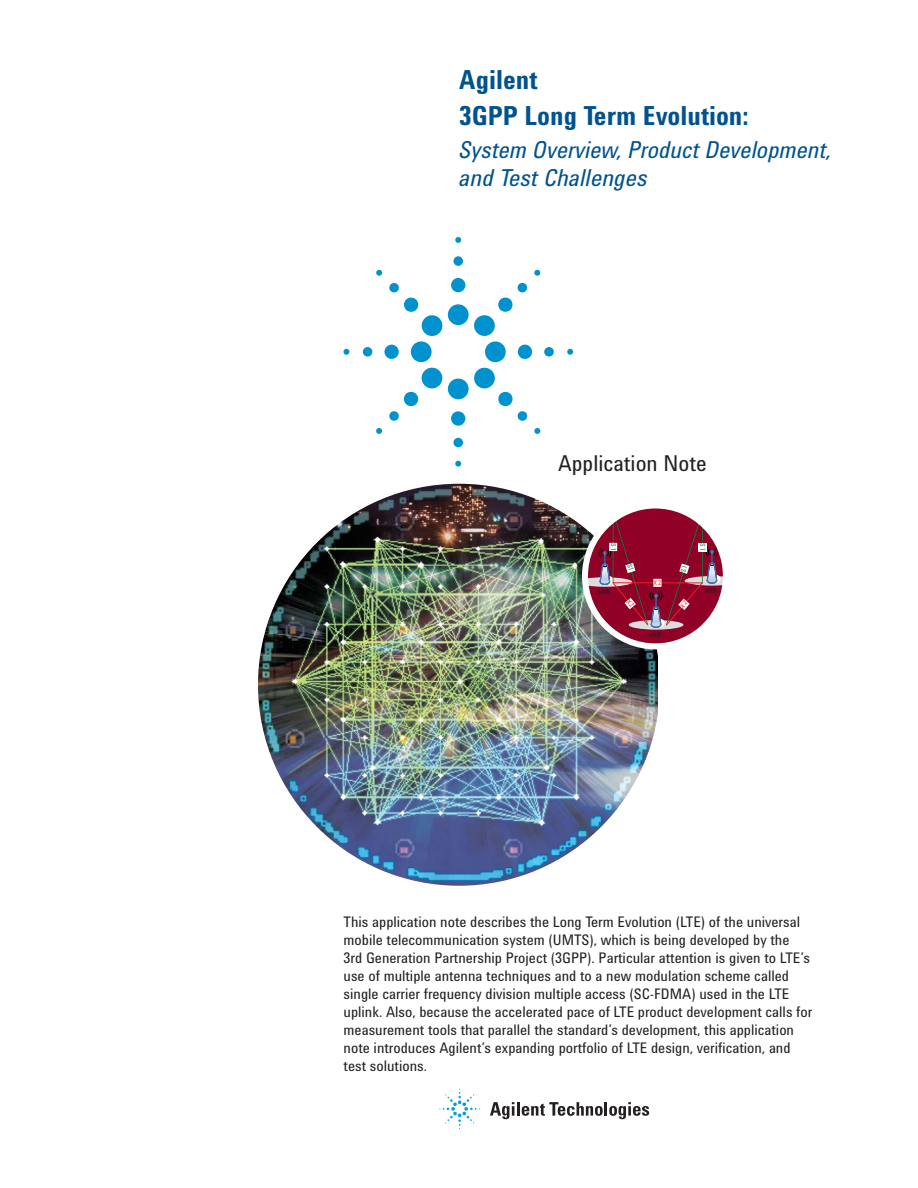
<style>
.page{position:relative;width:918px;height:1188px;background:#fff}
.page>*{position:absolute;margin:0;border:0;box-sizing:border-box;transform-origin:0 0}
.t1{font:700 27px/36px "Agilent Condensed CFF";color:#00538e}
.t2{font:italic 24px/28.5px "Agilent Condensed CFF";color:#00538e}
.t3{font:22.5px "Agilent Condensed CFF";color:#231f20}
.t4{font:15px/18px "Agilent Condensed CFF";color:#231f20}
.t5{font:6.75px "Agilent Condensed CFF";color:#231f20}
.t6{font:6.75px "Agilent Condensed CFF";color:#098140}
.t7{font:6.75px "Agilent Condensed CFF";color:#ed2024}
</style>
<div class="page">
<svg style="left:490px;top:1102px;width:24px;height:17px"></svg>
<hr style="left:517px;top:1102px;width:3px;height:14px;background:#231f20">
<svg style="left:522px;top:1102px;width:127px;height:17px"></svg>
<svg style="left:439px;top:1089px;width:41px;height:40px"></svg>
<div style="left:448px;top:304px;width:21px;height:21px;background:#0092cf;border-radius:50%"></div>
<div style="left:451px;top:278px;width:14px;height:14px;background:#0092cf;border-radius:50%"></div>
<div style="left:453px;top:256px;width:10px;height:10px;background:#0092cf;border-radius:50%"></div>
<svg style="left:455px;top:237px;width:6px;height:6px"></svg>
<div style="left:485px;top:341px;width:21px;height:21px;background:#0092cf;border-radius:50%"></div>
<div style="left:518px;top:345px;width:14px;height:14px;background:#0092cf;border-radius:50%"></div>
<div style="left:544px;top:347px;width:10px;height:10px;background:#0092cf;border-radius:50%"></div>
<svg style="left:567px;top:349px;width:6px;height:6px"></svg>
<div style="left:448px;top:379px;width:21px;height:20px;background:#0092cf;border-radius:50%"></div>
<div style="left:451px;top:411px;width:14px;height:15px;background:#0092cf;border-radius:50%"></div>
<div style="left:453px;top:438px;width:10px;height:9px;background:#0092cf;border-radius:50%"></div>
<svg style="left:455px;top:461px;width:6px;height:6px"></svg>
<div style="left:411px;top:341px;width:21px;height:21px;background:#0092cf;border-radius:50%"></div>
<div style="left:384px;top:345px;width:15px;height:14px;background:#0092cf;border-radius:50%"></div>
<div style="left:363px;top:347px;width:9px;height:10px;background:#0092cf;border-radius:50%"></div>
<svg style="left:344px;top:349px;width:5px;height:6px"></svg>
<svg style="left:474px;top:283px;width:54px;height:53px"></svg>
<svg style="left:534px;top:269px;width:7px;height:7px"></svg>
<svg style="left:474px;top:367px;width:54px;height:54px"></svg>
<svg style="left:534px;top:428px;width:7px;height:6px"></svg>
<svg style="left:389px;top:367px;width:54px;height:54px"></svg>
<svg style="left:376px;top:428px;width:6px;height:6px"></svg>
<svg style="left:389px;top:283px;width:54px;height:53px"></svg>
<svg style="left:376px;top:270px;width:6px;height:6px"></svg>
<img style="left:259px;top:485px;width:399px;height:399px">
<div style="left:582px;top:502px;width:147px;height:147px;border:6px solid #fff;border-radius:50%"></div>
<svg style="left:585px;top:511px;width:141px;height:131px"></svg>
<h1 class="t1" style="left:459px;top:64px;width:291px">Agilent<br>3GPP Long Term Evolution:</h1>
<h2 class="t2" style="left:459px;top:138px;width:374px">System Overview, Product Development, and Test Challenges</h2>
<h3 class="t3" style="left:558px;top:455px;width:150px">Application Note</h3>
<p class="t6" style="left:616px;top:543px;width:9px;rotate:90deg">S1</p>
<p class="t6" style="left:705px;top:543px;width:9px;rotate:90deg">S1</p>
<p class="t7" style="left:654px;top:580px;width:9px">X2</p>
<p class="t5" style="left:598px;top:589px;width:13px">eNB</p>
<p class="t5" style="left:705px;top:588px;width:13px">eNB</p>
<p class="t5" style="left:649px;top:632px;width:13px">eNB</p>
<p class="t4" style="left:344px;top:915px;width:470px">This application note describes the Long Term Evolution (LTE) of the universal mobile telecommunication system (UMTS), which is being developed by the<br>3rd Generation Partnership Project (3GPP). Particular attention is given to LTE’s use of multiple antenna techniques and to a new modulation scheme called single carrier frequency division multiple access (SC-FDMA) used in the LTE uplink. Also, because the accelerated pace of LTE product development calls for measurement tools that parallel the standard’s development, this application note introduces Agilent’s expanding portfolio of LTE design, verification, and test solutions.</p>
</div>
